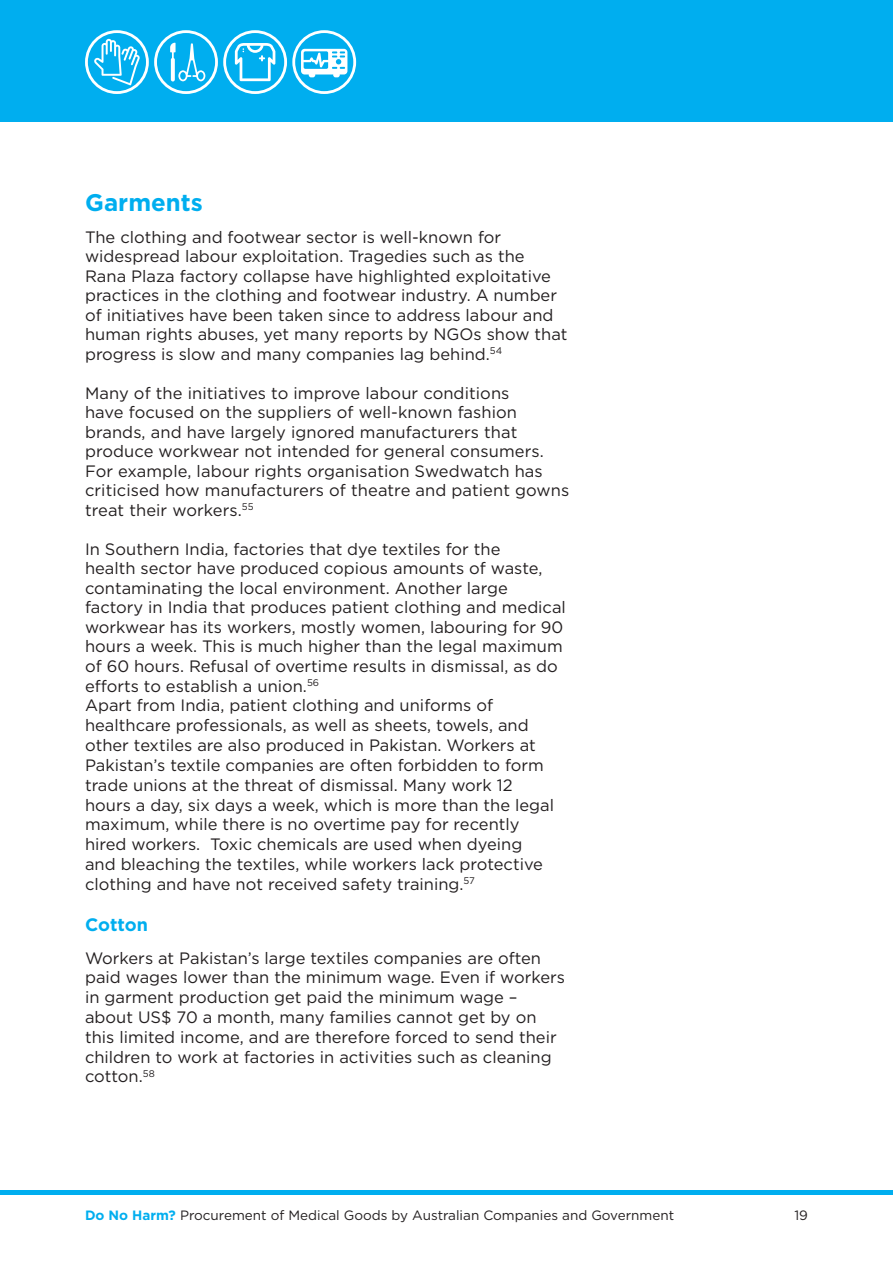
<style>
.page{position:relative;width:893px;height:1263px;background:#fff}
.page>*{position:absolute;margin:0;border:0;box-sizing:border-box;transform-origin:0 0}
.Subhead{font:700 24px "Gotham";color:#00aeef}
.Subhead2{font:700 18px "Gotham";color:#00aeef}
.Body{font:16.5px/19.5px "Gotham";color:#231f20}
.t1{font:13.5px "Gotham";color:#231f20}
.s1{font-weight:700;color:#00aeef}
</style>
<div class="page">
<div style="left:0;top:0;width:893px;height:121px;background:#00aeef"></div>
<hr style="left:0;top:1191px;width:893px;height:4px;background:#00aeef">
<div style="left:85px;top:30px;width:64px;height:64px;border:3px solid #fff;border-radius:50%"></div>
<svg style="left:94px;top:39px;width:46px;height:46px"></svg>
<div style="left:154px;top:30px;width:64px;height:64px;border:3px solid #fff;border-radius:50%"></div>
<svg style="left:170px;top:43px;width:35px;height:38px"></svg>
<div style="left:292px;top:30px;width:64px;height:64px;border:3px solid #fff;border-radius:50%"></div>
<svg style="left:301px;top:49px;width:46px;height:28px"></svg>
<div style="left:223px;top:30px;width:64px;height:64px;border:3px solid #fff;border-radius:50%"></div>
<svg style="left:235px;top:43px;width:40px;height:38px"></svg>
<p class="Subhead" style="left:85px;top:186px;width:119px">Garments</p>
<p class="Body" style="left:85px;top:227px;width:484px">The clothing and footwear sector is well-known for widespread labour exploitation. Tragedies such as the Rana Plaza factory collapse have highlighted exploitative practices in the clothing and footwear industry. A number of initiatives have been taken since to address labour and human rights abuses, yet many reports by NGOs show that progress is slow and many companies lag behind.<sup>54</sup></p>
<p class="Body" style="left:85px;top:383px;width:486px">Many of the initiatives to improve labour conditions<br>have focused on the suppliers of well-known fashion brands, and have largely ignored manufacturers that produce workwear not intended for general consumers.<br>For example, labour rights organisation Swedwatch has criticised how manufacturers of theatre and patient gowns treat their workers.<sup>55</sup></p>
<p class="Body" style="left:85px;top:539px;width:482px">In Southern India, factories that dye textiles for the<br>health sector have produced copious amounts of waste, contaminating the local environment. Another large factory in India that produces patient clothing and medical workwear has its workers, mostly women, labouring for 90 hours a week. This is much higher than the legal maximum of 60 hours. Refusal of overtime results in dismissal, as do efforts to establish a union.<sup>56</sup></p>
<p class="Body" style="left:85px;top:695px;width:470px">Apart from India, patient clothing and uniforms of healthcare professionals, as well as sheets, towels, and other textiles are also produced in Pakistan. Workers at Pakistan’s textile companies are often forbidden to form trade unions at the threat of dismissal. Many work 12 hours a day, six days a week, which is more than the legal maximum, while there is no overtime pay for recently hired workers. Toxic chemicals are used when dyeing and bleaching the textiles, while workers lack protective clothing and have not received safety training.<sup>57</sup></p>
<p class="Subhead2" style="left:85px;top:913px;width:64px">Cotton</p>
<p class="Body" style="left:85px;top:947px;width:481px">Workers at Pakistan’s large textiles companies are often paid wages lower than the minimum wage. Even if workers in garment production get paid the minimum wage – about US$ 70 a month, many families cannot get by on this limited income, and are therefore forced to send their children to work at factories in activities such as cleaning cotton.<sup>58</sup></p>
<p class="t1" style="left:85px;top:1206px;width:591px"><span class="s1">Do No Harm?</span> Procurement of Medical Goods by Australian Companies and Government</p>
<p class="t1" style="left:794px;top:1206px;width:15px">19</p>
</div>
